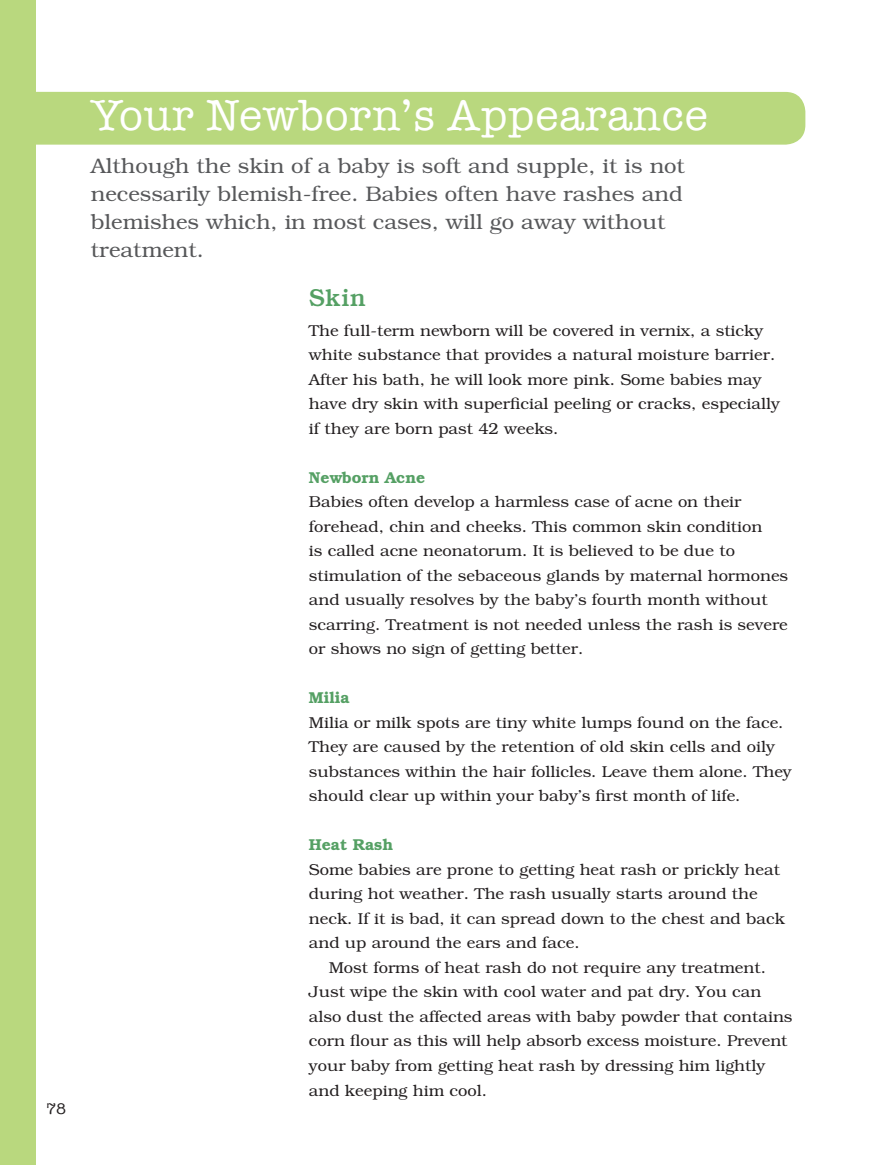
<style>
.page{position:relative;width:895px;height:1165px;background:#fff}
.page>*{position:absolute;margin:0;border:0;box-sizing:border-box;transform-origin:0 0}
.t1{font:43.75px "American Typewriter";letter-spacing:.02em;color:#fff}
.t2{font:500 24.5px "Bookman";color:#55a064}
.t3{font:300 21px/28px "Bookman";color:#57585a;scale:1.05 1}
.t4{font:300 15.75px/24.5px "Bookman";color:#231f20;scale:1.05 1}
.t5{font:600 15.75px "Bookman";color:#55a064}
.t6{font:15.75px "American Typewriter";color:#231f20}
</style>
<div class="page">
<div style="left:0;top:0;width:36px;height:1164px;background:#b9d87e"></div>
<div style="left:36px;top:92px;width:769px;height:53px;background:#b9d87e"></div>
<p class="t6" style="left:46px;top:1099px;width:22px">78</p>
<h1 class="t1" style="left:91px;top:90px;width:618px">Your Newborn’s Appearance</h1>
<h3 class="t3" style="left:91px;top:153px;width:567px">Although the skin of a baby is soft and supple, it is not necessarily blemish-free. Babies often have rashes and blemishes which, in most cases, will go away without treatment.</h3>
<h2 class="t2" style="left:309px;top:289px;width:59px">Skin</h2>
<p class="t4" style="left:309px;top:319px;width:450px">The full-term newborn will be covered in vernix, a sticky white substance that provides a natural moisture barrier.<br>After his bath, he will look more pink. Some babies may have dry skin with superficial peeling or cracks, especially if they are born past 42 weeks.</p>
<p class="t5" style="left:309px;top:471px;width:118px">Newborn Acne</p>
<p class="t4" style="left:309px;top:491px;width:458px">Babies often develop a harmless case of acne on their forehead, chin and cheeks. This common skin condition<br>is called acne neonatorum. It is believed to be due to stimulation of the sebaceous glands by maternal hormones and usually resolves by the baby’s fourth month without scarring. Treatment is not needed unless the rash is severe or shows no sign of getting better.</p>
<p class="t5" style="left:309px;top:691px;width:42px">Milia</p>
<p class="t4" style="left:309px;top:711px;width:461px">Milia or milk spots are tiny white lumps found on the face.<br>They are caused by the retention of old skin cells and oily substances within the hair follicles. Leave them alone. They should clear up within your baby’s first month of life.</p>
<p class="t5" style="left:309px;top:838px;width:86px">Heat Rash</p>
<p class="t4" style="left:309px;top:858px;width:454px">Some babies are prone to getting heat rash or prickly heat during hot weather. The rash usually starts around the neck. If it is bad, it can spread down to the chest and back and up around the ears and face.</p>
<p class="t4" style="left:309px;top:956px;width:462px;text-indent:20px">Most forms of heat rash do not require any treatment.<br>Just wipe the skin with cool water and pat dry. You can also dust the affected areas with baby powder that contains corn flour as this will help absorb excess moisture. Prevent your baby from getting heat rash by dressing him lightly and keeping him cool.</p>
</div>
